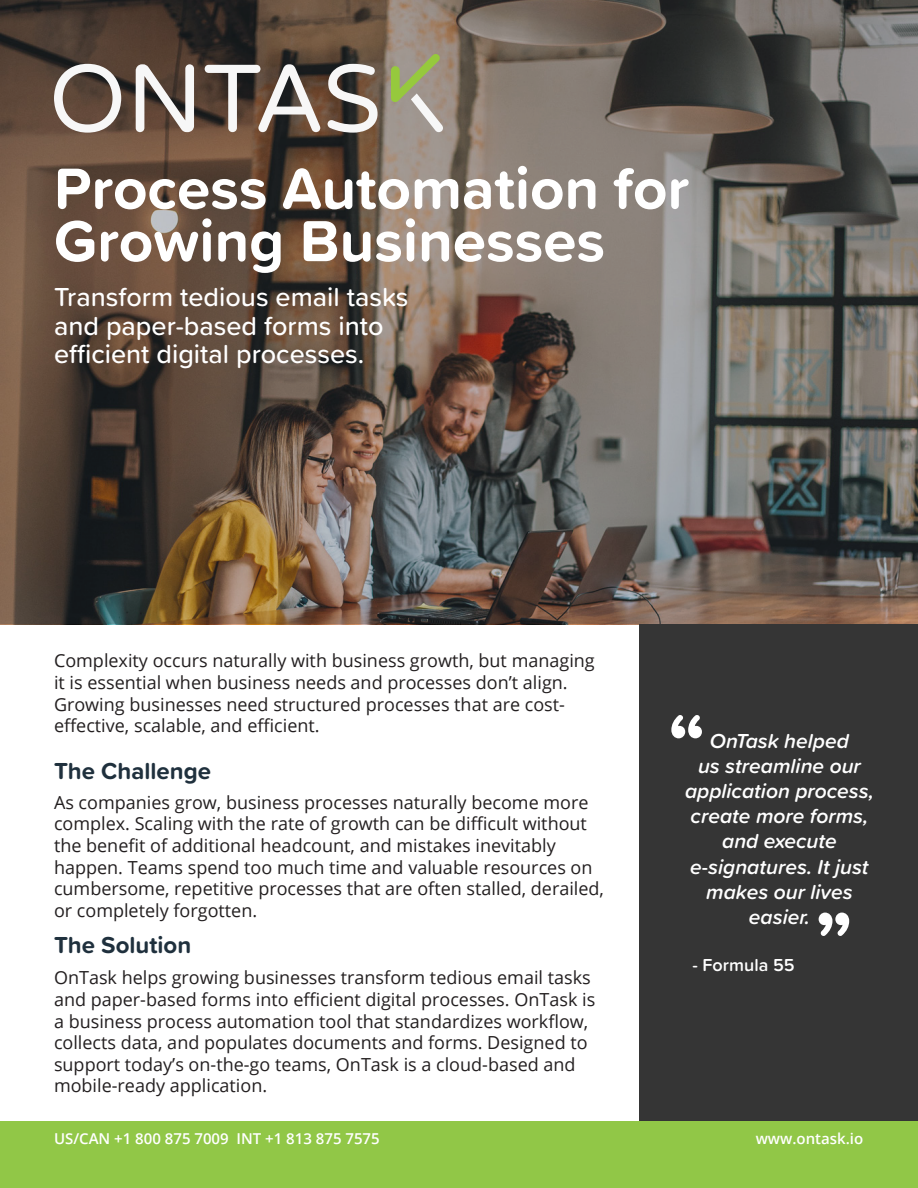
<style>
.page{position:relative;width:918px;height:1188px;background:#fff}
.page>*{position:absolute;margin:0;border:0;box-sizing:border-box;transform-origin:0 0}
.t1{font:700 82.5px "Proxima Soft";color:#fff}
.t2{font:700 60px/52.5px "Proxima Soft";color:#fff}
.t3{font:500 27px/28.5px "Proxima Soft";color:#fff}
.t4{font:700 24px "Proxima Soft";color:#1f303d}
.t5{font:italic 600 21px/25.2px "Proxima Soft";color:#fff;text-align:center}
.t6{font:18px/21.6px "Open Sans";color:#231f20}
.t7{font:600 18px "Proxima Soft";color:#fff}
.t8{font:600 15px "Open Sans";color:#fff}
</style>
<div class="page">
<img style="left:0;top:0;width:918px;height:624px">
<div style="left:639px;top:624px;width:279px;height:548px;background:#353535"></div>
<div style="left:0;top:1121px;width:918px;height:67px;background:#91c747"></div>
<svg style="left:54px;top:64px;width:67px;height:69px"></svg>
<svg style="left:136px;top:64px;width:58px;height:68px"></svg>
<svg style="left:205px;top:64px;width:115px;height:68px"></svg>
<svg style="left:328px;top:64px;width:50px;height:69px"></svg>
<svg style="left:391px;top:54px;width:52px;height:78px;background:#a5a687"></svg>
<p class="t2" style="left:54px;top:160px;width:637px">Process Automation for<br>Growing Businesses</p>
<p class="t3" style="left:54px;top:282px;width:356px">Transform tedious email tasks and paper-based forms into efficient digital processes.</p>
<p class="t6" style="left:54px;top:650px;width:542px">Complexity occurs naturally with business growth, but managing it is essential when business needs and processes don’t align.<br>Growing businesses need structured processes that are cost&shy;effective, scalable, and efficient.</p>
<p class="t4" style="left:54px;top:753px;width:159px">The Challenge</p>
<p class="t6" style="left:54px;top:791px;width:552px">As companies grow, business processes naturally become more complex. Scaling with the rate of growth can be difficult without the benefit of additional headcount, and mistakes inevitably happen. Teams spend too much time and valuable resources on cumbersome, repetitive processes that are often stalled, derailed, or completely forgotten.</p>
<p class="t4" style="left:54px;top:927px;width:139px">The Solution</p>
<p class="t6" style="left:54px;top:967px;width:543px">OnTask helps growing businesses transform tedious email tasks and paper-based forms into efficient digital processes. OnTask is a business process automation tool that standardizes workflow, collects data, and populates documents and forms. Designed to support today’s on-the-go teams, OnTask is a cloud-based and mobile-ready application.</p>
<p class="t1" style="left:668px;top:681px;width:39px">“</p>
<p class="t5" style="left:685px;top:727px;width:190px">OnTask helped<br>us streamline our application process, create more forms, and execute e-signatures. It just makes our lives easier.</p>
<p class="t7" style="left:693px;top:951px;width:104px">- Formula 55</p>
<p class="t1" style="left:815px;top:878px;width:39px">”</p>
<p class="t8" style="left:54px;top:1128px;width:327px">US/CAN +1 800 875 7009 INT +1 813 875 7575</p>
<p class="t8" style="left:756px;top:1128px;width:109px">www.ontask.io</p>
</div>
